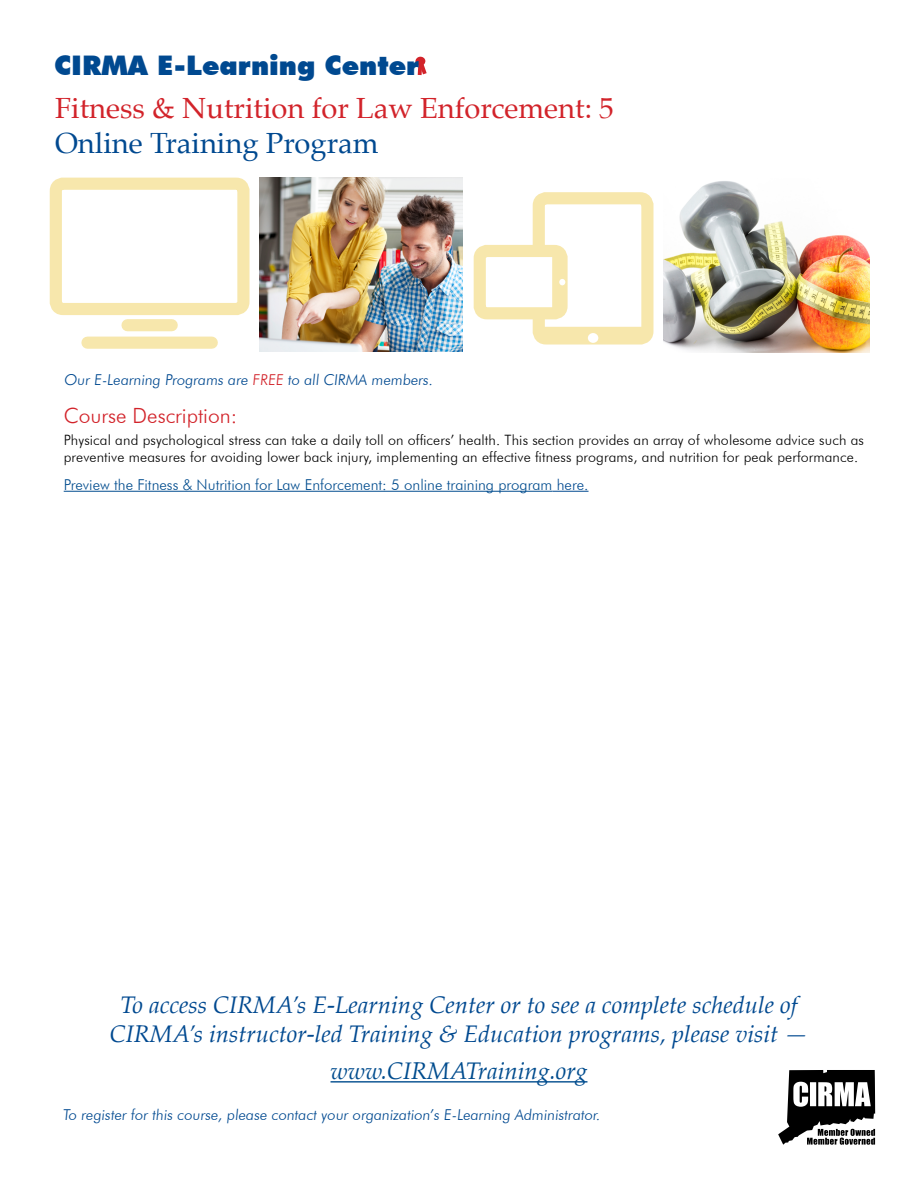
<style>
.page{position:relative;width:918px;height:1188px;background:#fff}
.page>*{position:absolute;margin:0;border:0;box-sizing:border-box;transform-origin:0 0}
.t1{font:29.1px "Palatino";color:#d2232a}
.t2{font:29.1px "Palatino";color:#004990}
.t3{font:900 27px "Futura BT";color:#004990}
.t4{font:italic 24px/28.5px "Palatino";color:#004990;text-align:center}
.t5{font:italic 24px "Palatino";color:#004c8e}
.t6{font:300 21px "Futura BT";color:#d2232a}
.t7{font:300 15px "Futura BT";color:#004990}
.t8{font:300 15px "Futura BT";color:#004c8e}
.t9{font:300 14.25px/16.5px "Futura BT";letter-spacing:.01em;color:#000}
.s1{color:#d2232a}
.s2{color:#004990}
</style>
<div class="page">
<hr style="left:64px;top:491px;width:488px;height:1px;background:#004c8e">
<hr style="left:552px;top:491px;width:37px;height:1px;background:#004990">
<div style="left:533px;top:192px;width:120px;height:153px;border:12px solid #f7e7ac;border-radius:7px"></div>
<div style="left:540px;top:327px;width:105px;height:12px;background:#f7e7ac"></div>
<div style="left:588px;top:333px;width:10px;height:10px;background:#fff;border-radius:50%"></div>
<div style="left:480px;top:251px;width:82px;height:62px;background:#fff;border-radius:7px"></div>
<div style="left:474px;top:245px;width:94px;height:74px;border:12px solid #f7e7ac;border-radius:7px"></div>
<div style="left:552px;top:250px;width:12px;height:65px;background:#f7e7ac"></div>
<svg style="left:559px;top:279px;width:6px;height:6px"></svg>
<div style="left:50px;top:178px;width:200px;height:137px;border:12px solid #f7e7ac;border-radius:7px"></div>
<div style="left:128px;top:319px;width:44px;height:12px;background:#f7e7ac"></div>
<div style="left:87px;top:337px;width:125px;height:12px;background:#f7e7ac"></div>
<svg style="left:417px;top:65px;width:10px;height:10px"></svg>
<svg style="left:415px;top:56px;width:11px;height:10px"></svg>
<img style="left:663px;top:181px;width:206px;height:172px">
<svg style="left:778px;top:1070px;width:97px;height:75px"></svg>
<hr style="left:331px;top:1081px;width:256px;height:2px;background:#004c8e">
<img style="left:259px;top:177px;width:204px;height:175px">
<h2 class="t3" style="left:54px;top:49px;width:367px">CIRMA E-Learning Center</h2>
<h1 class="t1" style="left:55px;top:84px;width:560px">Fitness &amp; Nutrition for Law Enforcement 5:</h1>
<h1 class="t2" style="left:55px;top:119px;width:325px">Online Training Program</h1>
<p class="t7" style="left:64px;top:371px;width:372px">Our -E Learning Programs are <span class="s1">FREE</span> to all CIRMA members.</p>
<h3 class="t6" style="left:64px;top:403px;width:175px">Course Description:</h3>
<p class="t9" style="left:64px;top:432px;width:802px">Physical and psychological stress can take a daily toll on officers’ health. This section provides an array of wholesome advice such as preventive measures for avoiding lower back injury, implementing an effective fitness programs, and nutrition for peak performance.</p>
<p class="t8" style="left:64px;top:475px;width:526px">Preview the Fitness &amp; Nutrition for Law Enforcement 5: online training program <span class="s2">here.</span></p>
<h3 class="t4" style="left:110px;top:990px;width:700px">To access CIRMA Es’ -Learning Center or to see a complete schedule of<br>CIRMA s’ instructor-led Training &amp; Education programs, please visit —</h3>
<h3 class="t5" style="left:331px;top:1051px;width:258px">www.CIRMATraining.org</h3>
<p class="t7" style="left:63px;top:1106px;width:371px">To register for this course, please contact your organization</p>
<p class="t7" style="left:429px;top:1106px;width:171px">-Es’ Learning Administrator</p>
<p class="t7" style="left:596px;top:1106px;width:8px">.</p>
</div>
